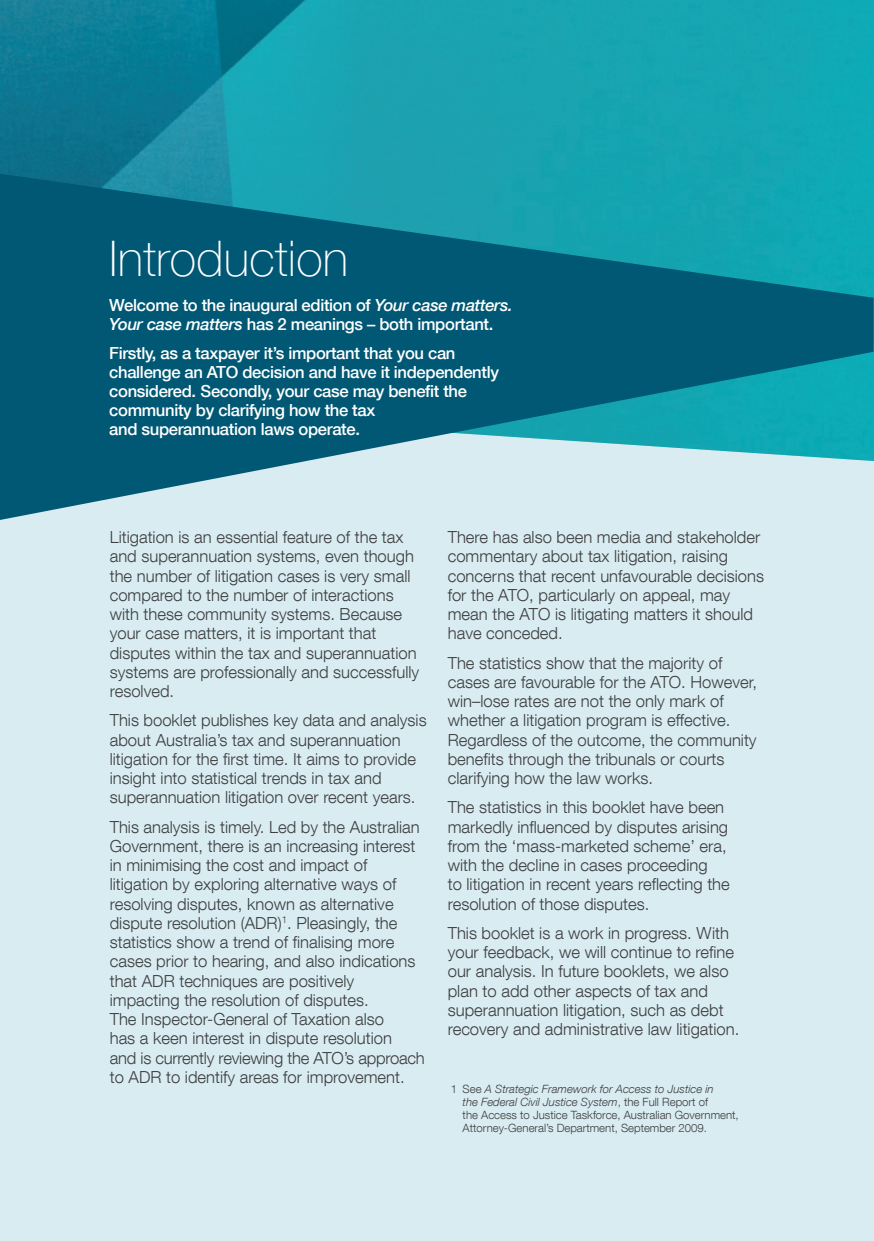
<style>
.page{position:relative;width:874px;height:1241px;background:#fff}
.page>*{position:absolute;margin:0;border:0;box-sizing:border-box;transform-origin:0 0}
.t1{font:100 49px "Helvetica Neue LT Com";letter-spacing:.005em;color:#fff}
.t2{font:300 16.62px/19.2px "Helvetica Neue LT Com";color:#3e3e3f}
.t3{font:500 16.62px/18.9px "Helvetica Neue LT Com";letter-spacing:-.02em;color:#fff}
.t4{font:300 11.38px/13.1px "Helvetica Neue LT Com";color:#3e3e3f}
.s1{font-style:italic}
</style>
<div class="page">
<div style="left:0;top:0;width:873px;height:1240px;background:#d8ecf2"></div>
<svg style="left:0;top:298px;width:873px;height:222px;fill:#005874"></svg>
<img style="left:0;top:0;width:873px;height:298px">
<h1 class="t1" style="left:109px;top:229px;width:240px">Introduction</h1>
<p class="t3" style="left:109px;top:296px;width:405px">Welcome to the inaugural edition of <span class="s1">Your case matters.<br>Your case matters</span> has 2 meanings – both important.</p>
<p class="t3" style="left:109px;top:343px;width:391px">Firstly, as a taxpayer it’s important that you can challenge an ATO decision and have it independently considered. Secondly, your case may benefit the community by clarifying how the tax<br>and superannuation laws operate.</p>
<p class="t2" style="left:110px;top:527px;width:311px">Litigation is an essential feature of the tax and superannuation systems, even though the number of litigation cases is very small compared to the number of interactions with these community systems. Because your case matters, it is important that disputes within the tax and superannuation systems are professionally and successfully resolved.</p>
<p class="t2" style="left:110px;top:710px;width:318px">This booklet publishes key data and analysis about Australia’s tax and superannuation litigation for the first time. It aims to provide insight into statistical trends in tax and superannuation litigation over recent years.</p>
<p class="t2" style="left:110px;top:816px;width:316px">This analysis is timely. Led by the Australian Government, there is an increasing interest in minimising the cost and impact of litigation by exploring alternative ways of resolving disputes, known as alternative dispute resolution (ADR)<sup>1</sup>. Pleasingly, the statistics show a trend of finalising more cases prior to hearing, and also indications that ADR techniques are positively impacting the resolution of disputes.<br>The Inspector-General of Taxation also<br>has a keen interest in dispute resolution<br>and is currently reviewing the ATO’s approach to ADR to identify areas for improvement.</p>
<p class="t2" style="left:447px;top:527px;width:317px">There has also been media and stakeholder commentary about tax litigation, raising concerns that recent unfavourable decisions for the ATO, particularly on appeal, may mean the ATO is litigating matters it should have conceded.</p>
<p class="t2" style="left:447px;top:652px;width:311px">The statistics show that the majority of cases are favourable for the ATO. However, win–lose rates are not the only mark of whether a litigation program is effective.<br>Regardless of the outcome, the community benefits through the tribunals or courts clarifying how the law works.</p>
<p class="t2" style="left:447px;top:797px;width:283px">The statistics in this booklet have been markedly influenced by disputes arising from the ‘mass-marketed scheme’ era, with the decline in cases proceeding<br>to litigation in recent years reflecting the resolution of those disputes.</p>
<p class="t2" style="left:447px;top:922px;width:293px">This booklet is a work in progress. With your feedback, we will continue to refine our analysis. In future booklets, we also plan to add other aspects of tax and superannuation litigation, such as debt recovery and administrative law litigation.</p>
<p class="t4" style="left:462px;top:1081px;width:277px;text-indent:-12px">1 See <span class="s1">A Strategic Framework for Access to Justice in<br>the Federal Civil Justice System</span>, the Full Report of<br>the Access to Justice Taskforce, Australian Government, Attorney‑General’s Department, September 2009.</p>
</div>
